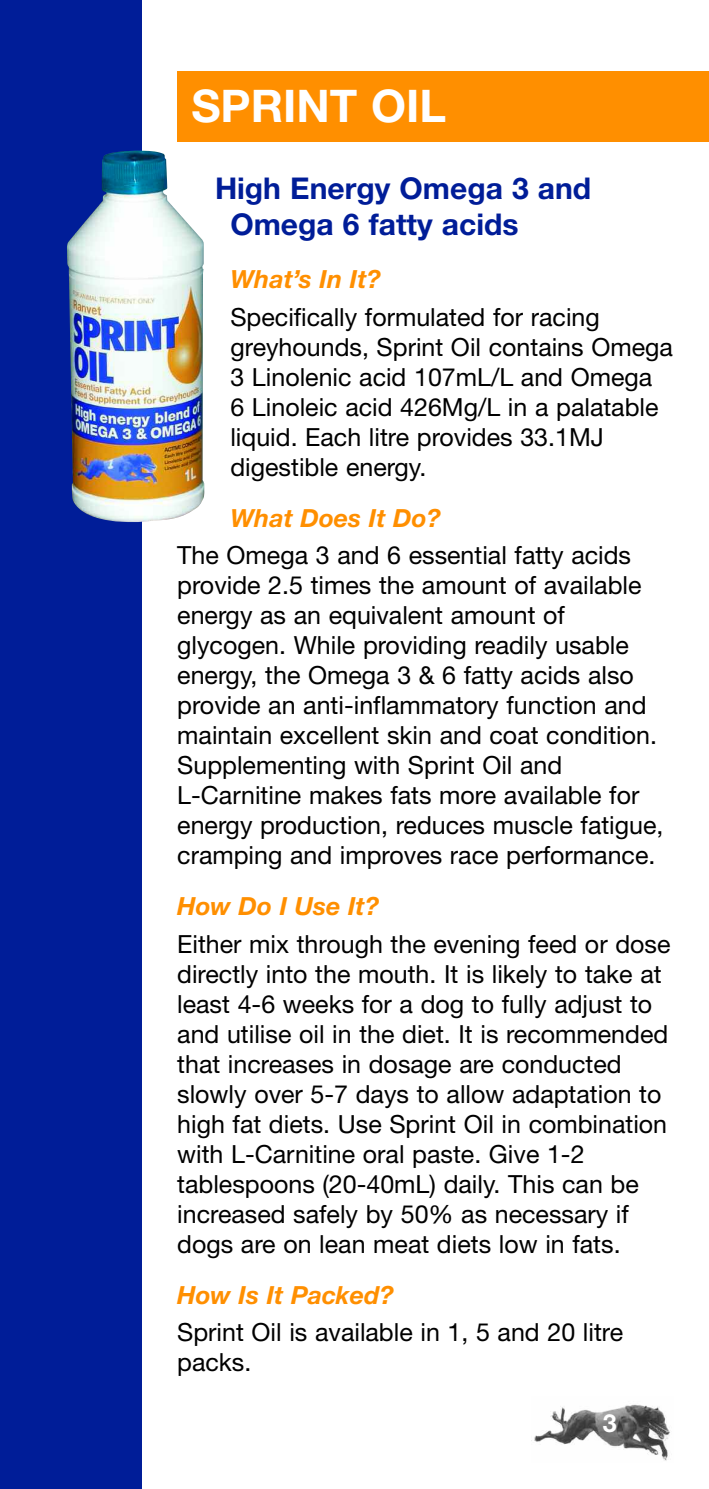
<style>
.page{position:relative;width:709px;height:1489px;background:#fff}
.page>*{position:absolute;margin:0;border:0;box-sizing:border-box;transform-origin:0 0}
.t1{font:700 45px "Helvetica Neue";color:#fff}
.t2{font:700 30px/36px "Helvetica Neue";color:#001d98}
.t3{font:25px/30px "Helvetica Neue";color:#000}
.t4{font:italic 700 25px "Helvetica Neue";color:#ff8f00}
.t5{font:700 25px "Helvetica Neue";color:#fff}
</style>
<div class="page">
<div style="left:0;top:0;width:142px;height:1488px;background:#001d98"></div>
<div style="left:177px;top:71px;width:532px;height:71px;background:#ff8f00"></div>
<img style="left:67px;top:150px;width:137px;height:372px">
<img style="left:531px;top:1404px;width:139px;height:57px">
<h1 class="t1" style="left:191px;top:90px;width:256px">SPRINT OIL</h1>
<p class="t2" style="left:230px;top:173px;width:362px;text-indent:-15px">High Energy Omega 3 and<br>Omega 6 fatty acids</p>
<p class="t4" style="left:230px;top:270px;width:152px">What’s In It?</p>
<p class="t3" style="left:230px;top:304px;width:444px">Specifically formulated for racing greyhounds, Sprint Oil contains Omega 3 Linolenic acid 107mL/L and Omega<br>6 Linoleic acid 426Mg/L in a palatable liquid. Each litre provides 33.1MJ digestible energy.</p>
<p class="t4" style="left:230px;top:509px;width:212px">What Does It Do?</p>
<p class="t3" style="left:177px;top:542px;width:488px">The Omega 3 and 6 essential fatty acids provide 2.5 times the amount of available energy as an equivalent amount of glycogen. While providing readily usable energy, the Omega 3 &amp; 6 fatty acids also provide an anti-inflammatory function and maintain excellent skin and coat condition.<br>Supplementing with Sprint Oil and L-Carnitine makes fats more available for energy production, reduces muscle fatigue, cramping and improves race performance.</p>
<p class="t4" style="left:177px;top:897px;width:203px">How Do I Use It?</p>
<p class="t3" style="left:177px;top:931px;width:494px">Either mix through the evening feed or dose directly into the mouth. It is likely to take at least 4-6 weeks for a dog to fully adjust to and utilise oil in the diet. It is recommended that increases in dosage are conducted slowly over 5-7 days to allow adaptation to high fat diets. Use Sprint Oil in combination with L-Carnitine oral paste. Give 1-2 tablespoons (20-40mL) daily. This can be increased safely by 50% as necessary if dogs are on lean meat diets low in fats.</p>
<p class="t4" style="left:177px;top:1285px;width:218px">How Is It Packed?</p>
<p class="t3" style="left:177px;top:1319px;width:447px">Sprint Oil is available in 1, 5 and 20 litre packs.</p>
<p class="t5" style="left:602px;top:1414px;width:15px">3</p>
</div>
